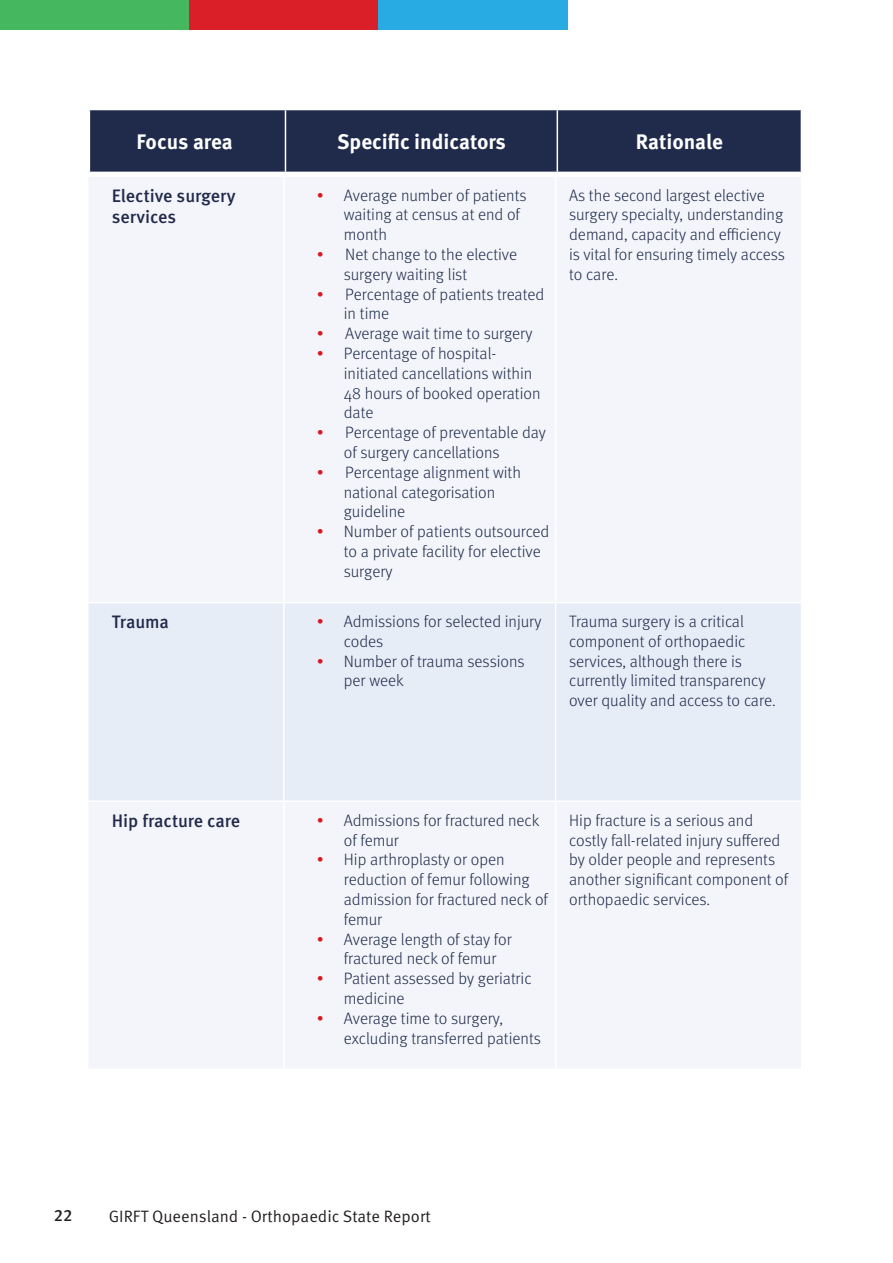
<style>
.page{position:relative;width:893px;height:1263px;background:#fff}
.page>*{position:absolute;margin:0;border:0;box-sizing:border-box;transform-origin:0 0}
.t1{font:700 21px "Meta Pro";color:#fff}
.t2{font:500 18px/21.6px "Meta Pro";letter-spacing:-.005em;color:#212a4a}
.t3{font:300 16.5px/19.8px "Meta Pro";color:#202b4b}
.t4{font:16.5px "Meta OT Norm";color:#231f20}
.t5{font:500 16.5px "Meta OT";color:#231f20}
.s1{color:#d9181f}
</style>
<div class="page">
<div style="left:0;top:0;width:189px;height:29px;background:#45b85f"></div>
<div style="left:189px;top:0;width:189px;height:29px;background:#db1f28"></div>
<div style="left:378px;top:0;width:189px;height:29px;background:#27abe2"></div>
<div style="left:89px;top:177px;width:711px;height:891px;background:#f3f5fa"></div>
<div style="left:88px;top:603px;width:713px;height:198px;background:#e7edf7"></div>
<hr style="left:283px;top:177px;width:2px;height:425px;background:#fff">
<hr style="left:555px;top:177px;width:1px;height:425px;background:#fff">
<hr style="left:87px;top:602px;width:197px;height:1px;background:#fff">
<hr style="left:284px;top:602px;width:272px;height:1px;background:#fff">
<hr style="left:283px;top:603px;width:2px;height:198px;background:#fff">
<hr style="left:556px;top:602px;width:246px;height:1px;background:#fff">
<hr style="left:555px;top:603px;width:1px;height:198px;background:#fff">
<hr style="left:87px;top:801px;width:197px;height:1px;background:#fff">
<hr style="left:284px;top:801px;width:272px;height:1px;background:#fff">
<hr style="left:283px;top:802px;width:2px;height:267px;background:#fff">
<hr style="left:556px;top:801px;width:246px;height:1px;background:#fff">
<hr style="left:555px;top:802px;width:1px;height:267px;background:#fff">
<div style="left:90px;top:110px;width:711px;height:62px;background:#202b4b"></div>
<hr style="left:285px;top:110px;width:1px;height:62px;background:#fff">
<hr style="left:556px;top:110px;width:2px;height:62px;background:#fff">
<p class="t1" style="left:137px;top:133px;width:98px">Focus area</p>
<p class="t1" style="left:337px;top:134px;width:170px">Specific indicators</p>
<p class="t1" style="left:636px;top:134px;width:89px">Rationale</p>
<p class="t2" style="left:112px;top:186px;width:125px">Elective surgery services</p>
<p class="t3" style="left:344px;top:186px;width:184px;text-indent:-27px"><span class="s1">•</span> Average number of patients waiting at census at end of month</p>
<p class="t3" style="left:344px;top:246px;width:175px;text-indent:-27px"><span class="s1">•</span> Net change to the elective surgery waiting list</p>
<p class="t3" style="left:344px;top:285px;width:202px;text-indent:-27px"><span class="s1">•</span> Percentage of patients treated in time</p>
<p class="t3" style="left:317px;top:325px;width:217px"><span class="s1">•</span> Average wait time to surgery</p>
<p class="t3" style="left:344px;top:345px;width:198px;text-indent:-27px"><span class="s1">•</span> Percentage of hospital&shy;initiated cancellations within<br>48 hours of booked operation date</p>
<p class="t3" style="left:344px;top:424px;width:204px;text-indent:-27px"><span class="s1">•</span> Percentage of preventable day of surgery cancellations</p>
<p class="t3" style="left:344px;top:463px;width:179px;text-indent:-27px"><span class="s1">•</span> Percentage alignment with national categorisation guideline</p>
<p class="t3" style="left:344px;top:523px;width:207px;text-indent:-27px"><span class="s1">•</span> Number of patients outsourced to a private facility for elective surgery</p>
<p class="t2" style="left:112px;top:612px;width:59px">Trauma</p>
<p class="t3" style="left:344px;top:613px;width:199px;text-indent:-27px"><span class="s1">•</span> Admissions for selected injury codes</p>
<p class="t3" style="left:344px;top:652px;width:182px;text-indent:-27px"><span class="s1">•</span> Number of trauma sessions per week</p>
<p class="t3" style="left:569px;top:186px;width:217px">As the second largest elective surgery specialty, understanding demand, capacity and efficiency is vital for ensuring timely access to care.</p>
<p class="t3" style="left:569px;top:613px;width:208px">Trauma surgery is a critical component of orthopaedic services, although there is currently limited transparency over quality and access to care.</p>
<p class="t2" style="left:112px;top:811px;width:130px">Hip fracture care</p>
<p class="t3" style="left:344px;top:811px;width:197px;text-indent:-27px"><span class="s1">•</span> Admissions for fractured neck of femur</p>
<p class="t3" style="left:344px;top:851px;width:206px;text-indent:-27px"><span class="s1">•</span> Hip arthroplasty or open reduction of femur following admission for fractured neck of femur</p>
<p class="t3" style="left:344px;top:930px;width:169px;text-indent:-27px"><span class="s1">•</span> Average length of stay for fractured neck of femur</p>
<p class="t3" style="left:344px;top:970px;width:189px;text-indent:-27px"><span class="s1">•</span> Patient assessed by geriatric medicine</p>
<p class="t3" style="left:344px;top:1009px;width:199px;text-indent:-27px"><span class="s1">•</span> Average time to surgery, excluding transferred patients</p>
<p class="t3" style="left:569px;top:811px;width:221px">Hip fracture is a serious and costly fall-related injury suffered by older people and represents another significant component of orthopaedic services.</p>
<p class="t5" style="left:54px;top:1206px;width:20px">22</p>
<p class="t4" style="left:109px;top:1207px;width:324px">GIRFT Queensland - Orthopaedic State Report</p>
</div>
